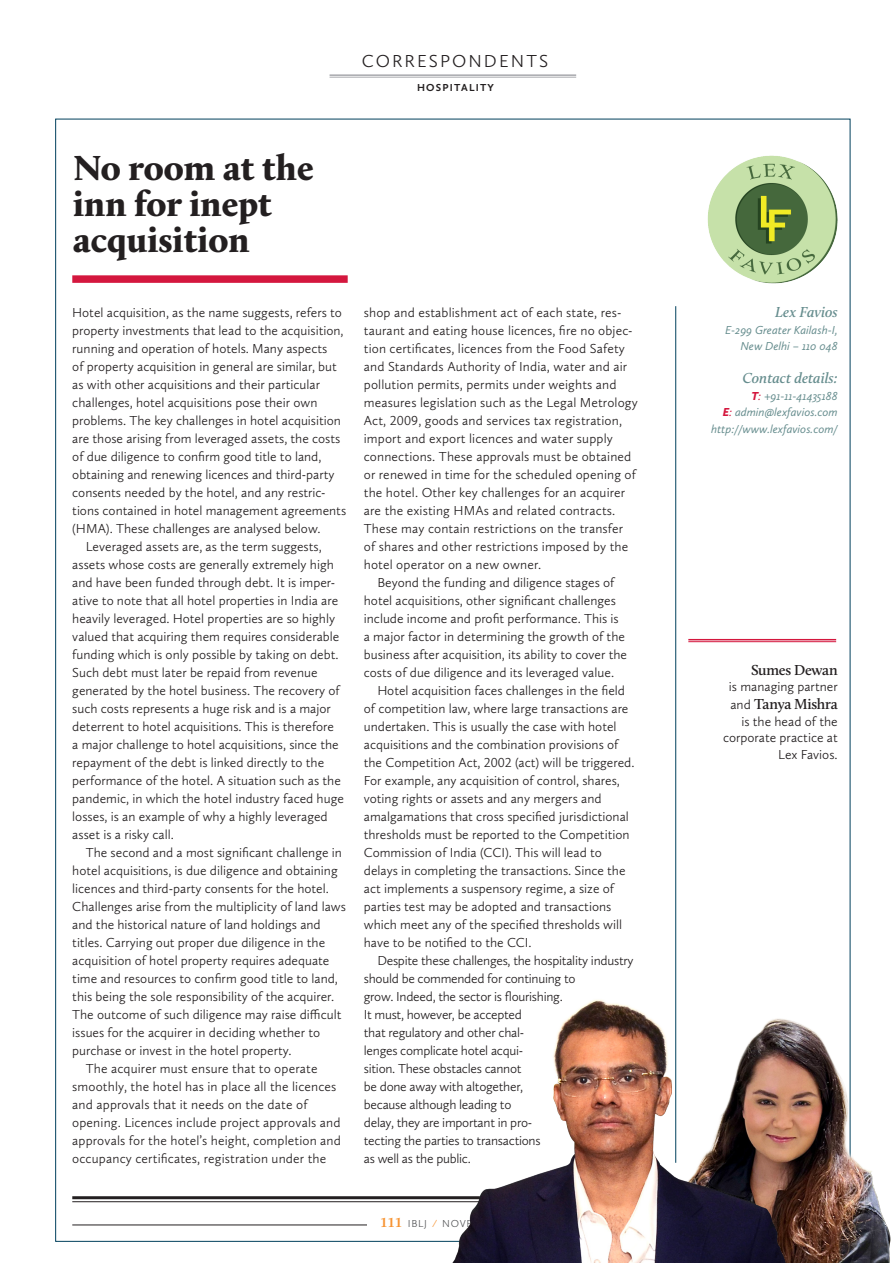
<style>
.page{position:relative;width:893px;height:1263px;background:#fff}
.page>*{position:absolute;margin:0;border:0;box-sizing:border-box;transform-origin:0 0}
.Deck_box{font:900 36px/36px "Calluna";color:#231f20}
.t1{font:300 18px "Calluna Sans";letter-spacing:.115em;color:#231f20}
.Body_text_Justify{font:600 15px "Calluna";letter-spacing:-.02em;color:#231f20}
.t2{font:italic 600 15px "Calluna";color:#668d8e}
.Body_text_Justify-2{font:300 13.5px/18px "Calluna Sans";color:#231f20}
.Body_text_Justify-3{font:300 13.5px/18px "Calluna Sans";letter-spacing:-.02em;color:#231f20}
.t3{font:italic 12px/16.5px "Calluna Sans";color:#668d8e;text-align:right}
.t4{font:300 10.5px "Calluna Sans";letter-spacing:.065em;color:#57585a}
.t5{font:700 10.5px "Calluna Sans";letter-spacing:.115em;color:#231f20}
.s1{font-family:"Calluna";font-weight:700;font-size:13.5px;color:#f79432}
.s2{color:#f79432}
.s3{font-weight:900;color:#d4173e}
.s4{color:#d4173e}
.s5{font-family:"Calluna Sans";font-weight:300;font-size:13.5px}
</style>
<div class="page">
<hr style="left:72px;top:1225px;width:766px;height:1px;background:#231f20">
<hr style="left:72px;top:1196px;width:766px;height:3px;background:#231f20">
<hr style="left:72px;top:1201px;width:766px;height:1px;background:#231f20">
<div style="left:367px;top:1217px;width:176px;height:10px;background:#fff"></div>
<hr style="left:330px;top:74px;width:246px;height:2px;background:#a8a9ad">
<hr style="left:330px;top:77px;width:246px;height:1px;background:#a8a9ad">
<img style="left:707px;top:155px;width:131px;height:129px">
<hr style="left:675px;top:306px;width:1px;height:857px;background:#00405c">
<div style="left:72px;top:275px;width:276px;height:8px;background:#d4173e"></div>
<hr style="left:688px;top:639px;width:148px;height:1px;background:#d4173e">
<hr style="left:688px;top:641px;width:148px;height:1px;background:#d4173e">
<img style="left:792px;top:1003px;width:99px;height:260px">
<img style="left:412px;top:973px;width:380px;height:290px">
<h2 class="t1" style="left:362px;top:50px;width:188px">CORRESPONDENTS</h2>
<p class="t5" style="left:417px;top:81px;width:78px">HOSPITALITY</p>
<p class="Deck_box" style="left:73px;top:149px;width:242px">No room at the inn for inept acquisition</p>
<p class="Body_text_Justify-2" style="left:72px;top:303px;width:275px">Hotel acquisition, as the name suggests, refers to property investments that lead to the acquisition, running and operation of hotels. Many aspects<br>of property acquisition in general are similar, but as with other acquisitions and their particular challenges, hotel acquisitions pose their own problems. The key challenges in hotel acquisition are those arising from leveraged assets, the costs of due diligence to confirm good title to land, obtaining and renewing licences and third-party consents needed by the hotel, and any restric&shy;tions contained in hotel management agreements (HMA). These challenges are analysed below.</p>
<p class="Body_text_Justify-2" style="left:72px;top:537px;width:273px;text-indent:14px">Leveraged assets are, as the term suggests, assets whose costs are generally extremely high and have been funded through debt. It is imper&shy;ative to note that all hotel properties in India are heavily leveraged. Hotel properties are so highly valued that acquiring them requires considerable funding which is only possible by taking on debt.<br>Such debt must later be repaid from revenue generated by the hotel business. The recovery of such costs represents a huge risk and is a major deterrent to hotel acquisitions. This is therefore<br>a major challenge to hotel acquisitions, since the repayment of the debt is linked directly to the performance of the hotel. A situation such as the pandemic, in which the hotel industry faced huge losses, is an example of why a highly leveraged asset is a risky call.</p>
<p class="Body_text_Justify-2" style="left:72px;top:843px;width:275px;text-indent:14px">The second and a most significant challenge in hotel acquisitions, is due diligence and obtaining licences and third-party consents for the hotel.<br>Challenges arise from the multiplicity of land laws and the historical nature of land holdings and titles. Carrying out proper due diligence in the acquisition of hotel property requires adequate time and resources to confirm good title to land, this being the sole responsibility of the acquirer.<br>The outcome of such diligence may raise difficult issues for the acquirer in deciding whether to purchase or invest in the hotel property.</p>
<p class="Body_text_Justify-2" style="left:72px;top:1059px;width:270px;text-indent:14px">The acquirer must ensure that to operate smoothly, the hotel has in place all the licences and approvals that it needs on the date of opening. Licences include project approvals and approvals for the hotel’s height, completion and occupancy certificates, registration under the</p>
<p class="Body_text_Justify-2" style="left:364px;top:303px;width:275px">shop and establishment act of each state, res&shy;taurant and eating house licences, fire no objec&shy;tion certificates, licences from the Food Safety and Standards Authority of India, water and air pollution permits, permits under weights and measures legislation such as the Legal Metrology Act, 2009, goods and services tax registration, import and export licences and water supply connections. These approvals must be obtained or renewed in time for the scheduled opening of the hotel. Other key challenges for an acquirer are the existing HMAs and related contracts.<br>These may contain restrictions on the transfer of shares and other restrictions imposed by the hotel operator on a new owner.</p>
<p class="Body_text_Justify-2" style="left:364px;top:573px;width:265px;text-indent:14px">Beyond the funding and diligence stages of hotel acquisitions, other significant challenges include income and profit performance. This is a major factor in determining the growth of the business after acquisition, its ability to cover the costs of due diligence and its leveraged value.</p>
<p class="Body_text_Justify-2" style="left:364px;top:681px;width:272px;text-indent:14px">Hotel acquisition faces challenges in the field of competition law, where large transactions are undertaken. This is usually the case with hotel acquisitions and the combination provisions of the Competition Act, 2002 (act) will be triggered.<br>For example, any acquisition of control, shares, voting rights or assets and any mergers and amalgamations that cross specified jurisdictional thresholds must be reported to the Competition Commission of India (CCI). This will lead to delays in completing the transactions. Since the act implements a suspensory regime, a size of parties test may be adopted and transactions which meet any of the specified thresholds will have to be notified to the CCI.</p>
<p class="Body_text_Justify-3" style="left:364px;top:951px;width:271px;text-indent:14px">Despite these challenges, the hospitality industry should be commended for continuing to<br>grow. Indeed, the sector is flourishing.<br>It must, however, be accepted<br>that regulatory and other chal-<br>lenges complicate hotel acqui-<br>sition. These obstacles cannot<br>be done away with altogether,<br>because although leading to<br>delay, they are important in pro-<br>tecting the parties to transactions<br>as well as the public.</p>
<p class="t4" style="left:381px;top:1217px;width:150px"><span class="s1">111</span> IBLJ <span class="s2">⁄</span> NOVEMBER 2022</p>
<p class="t2" style="left:775px;top:303px;width:64px">Lex Favios</p>
<p class="t3" style="left:725px;top:321px;width:114px">E-299 Greater Kailash-I,<br>New Delhi – 110 048</p>
<p class="t2" style="left:742px;top:369px;width:97px">Contact details:</p>
<p class="t3" style="left:751px;top:387px;width:88px"><span class="s3">T</span><span class="s4">:</span> +91-11-41435188</p>
<p class="t3" style="left:723px;top:404px;width:117px"><span class="s3">E</span><span class="s4">:</span> admin@lexfavios.com</p>
<p class="t3" style="left:711px;top:420px;width:128px">http://www.lexfavios.com/</p>
<p class="Body_text_Justify" style="left:751px;top:660px;width:88px">Sumes Dewan</p>
<p class="Body_text_Justify-2" style="left:729px;top:677px;width:110px">is managing partner</p>
<p class="Body_text_Justify" style="left:730px;top:695px;width:109px"><span class="s5">and</span> Tanya Mishra</p>
<p class="Body_text_Justify-2" style="left:741px;top:712px;width:98px">is the head of the</p>
<p class="Body_text_Justify-2" style="left:723px;top:728px;width:116px">corporate practice at</p>
<p class="Body_text_Justify-2" style="left:778px;top:745px;width:61px">Lex Favios.</p>
</div>
